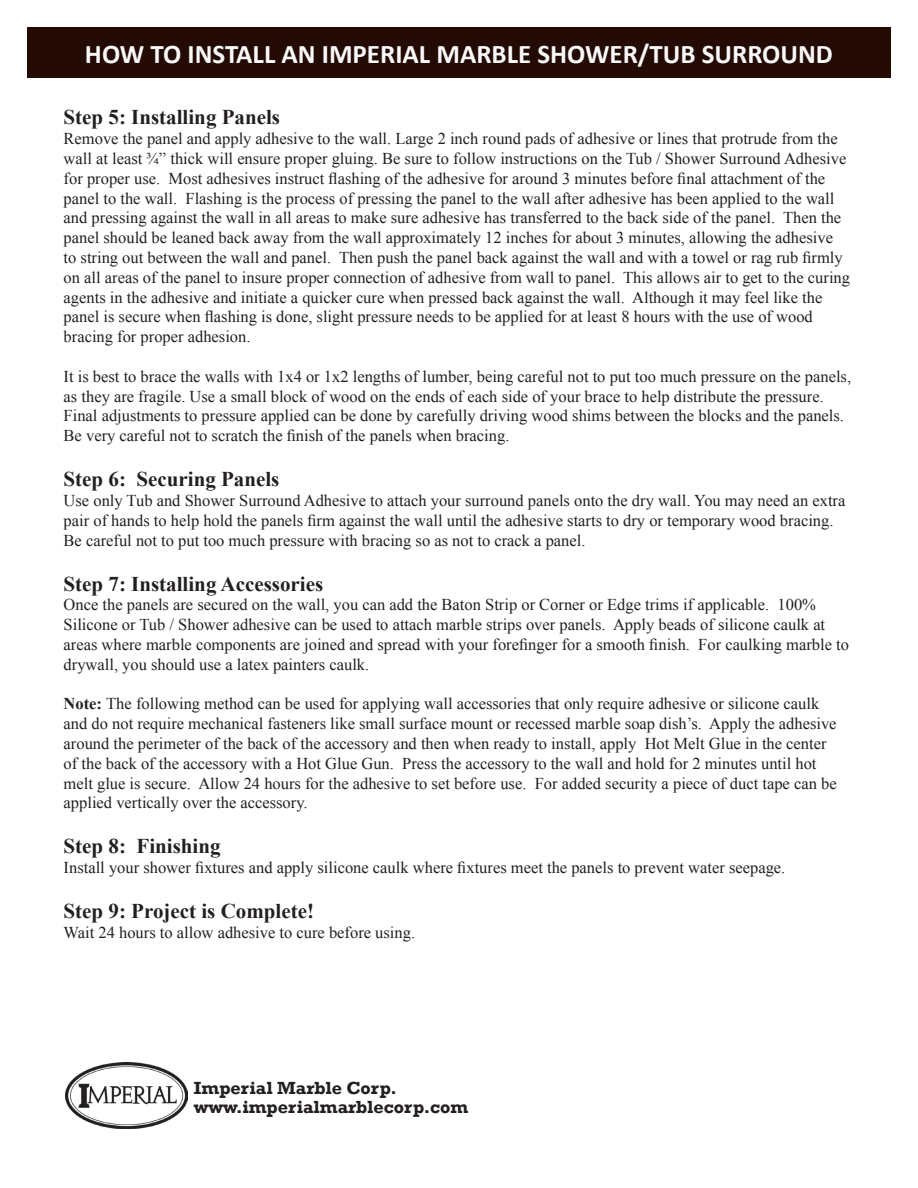
<style>
.page{position:relative;width:918px;height:1188px;background:#fff}
.page>*{position:absolute;margin:0;border:0;box-sizing:border-box;transform-origin:0 0}
.t1{font:700 27px "Calibri";color:#f9f9f9}
.t2{font:700 21px "Times New Roman";color:#231f20}
.t3{font:700 18px "Rockwell";color:#231f20}
.t4{font:16.5px/19.8px "Times New Roman";color:#231f20}
.s1{font-weight:700}
</style>
<div class="page">
<div style="left:27px;top:27px;width:864px;height:50px;background:#230a02"></div>
<img style="left:66px;top:1063px;width:122px;height:66px">
<p class="t1" style="left:85px;top:37px;width:750px">HOW TO INSTALL AN IMPERIAL MARBLE SHOWER/TUB SURROUND</p>
<p class="t2" style="left:64px;top:103px;width:218px">Step 5: Installing Panels</p>
<p class="t4" style="left:64px;top:129px;width:788px">Remove the panel and apply adhesive to the wall. Large 2 inch round pads of adhesive or lines that protrude from the wall at least ¾” thick will ensure proper gluing. Be sure to follow instructions on the Tub / Shower Surround Adhesive for proper use. Most adhesives instruct flashing of the adhesive for around 3 minutes before final attachment of the panel to the wall. Flashing is the process of pressing the panel to the wall after adhesive has been applied to the wall and pressing against the wall in all areas to make sure adhesive has transferred to the back side of the panel. Then the panel should be leaned back away from the wall approximately 12 inches for about 3 minutes, allowing the adhesive<br>to string out between the wall and panel. Then push the panel back against the wall and with a towel or rag rub firmly on all areas of the panel to insure proper connection of adhesive from wall to panel. This allows air to get to the curing agents in the adhesive and initiate a quicker cure when pressed back against the wall. Although it may feel like the panel is secure when flashing is done, slight pressure needs to be applied for at least 8 hours with the use of wood bracing for proper adhesion.</p>
<p class="t4" style="left:64px;top:366px;width:789px">It is best to brace the walls with 1x4 or 1x2 lengths of lumber, being careful not to put too much pressure on the panels, as they are fragile. Use a small block of wood on the ends of each side of your brace to help distribute the pressure.<br>Final adjustments to pressure applied can be done by carefully driving wood shims between the blocks and the panels.<br>Be very careful not to scratch the finish of the panels when bracing.</p>
<p class="t2" style="left:64px;top:465px;width:217px">Step 6: Securing Panels</p>
<p class="t4" style="left:64px;top:490px;width:783px">Use only Tub and Shower Surround Adhesive to attach your surround panels onto the dry wall. You may need an extra pair of hands to help hold the panels firm against the wall until the adhesive starts to dry or temporary wood bracing.<br>Be careful not to put too much pressure with bracing so as not to crack a panel.</p>
<p class="t2" style="left:64px;top:569px;width:261px">Step 7: Installing Accessories</p>
<p class="t4" style="left:64px;top:595px;width:787px">Once the panels are secured on the wall, you can add the Baton Strip or Corner or Edge trims if applicable. 100% Silicone or Tub / Shower adhesive can be used to attach marble strips over panels. Apply beads of silicone caulk at areas where marble components are joined and spread with your forefinger for a smooth finish. For caulking marble to drywall, you should use a latex painters caulk.</p>
<p class="t4" style="left:64px;top:694px;width:775px"><span class="s1">Note:</span> The following method can be used for applying wall accessories that only require adhesive or silicone caulk and do not require mechanical fasteners like small surface mount or recessed marble soap dish’s. Apply the adhesive around the perimeter of the back of the accessory and then when ready to install, apply Hot Melt Glue in the center of the back of the accessory with a Hot Glue Gun. Press the accessory to the wall and hold for 2 minutes until hot melt glue is secure. Allow 24 hours for the adhesive to set before use. For added security a piece of duct tape can be applied vertically over the accessory.</p>
<p class="t2" style="left:64px;top:832px;width:158px">Step 8: Finishing</p>
<p class="t4" style="left:64px;top:858px;width:723px">Install your shower fixtures and apply silicone caulk where fixtures meet the panels to prevent water seepage.</p>
<p class="t2" style="left:64px;top:897px;width:252px">Step 9: Project is Complete!</p>
<p class="t4" style="left:64px;top:922px;width:353px">Wait 24 hours to allow adhesive to cure before using.</p>
<p class="t3" style="left:194px;top:1077px;width:204px">Imperial Marble Corp.</p>
<p class="t3" style="left:194px;top:1096px;width:276px">www.imperialmarblecorp.com</p>
</div>
